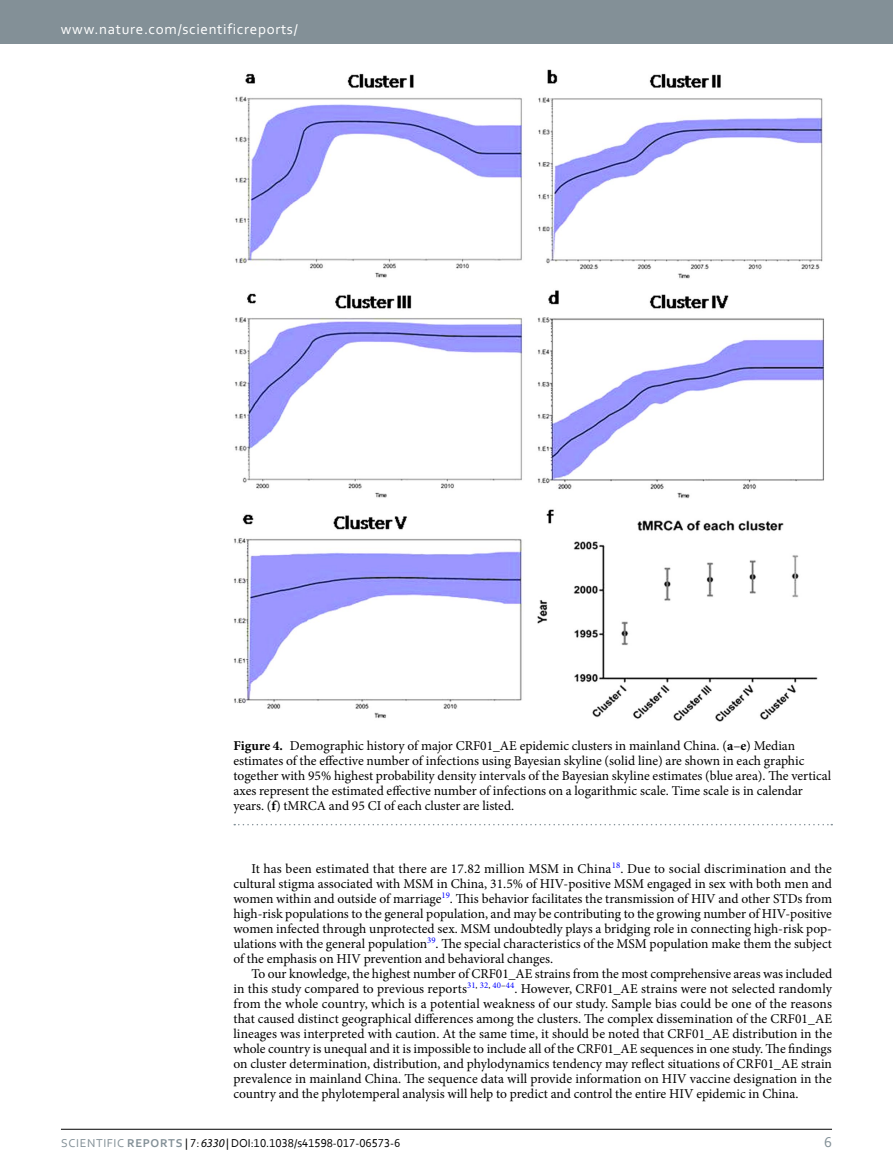
<style>
.page{position:relative;width:893px;height:1174px;background:#fff}
.page>*{position:absolute;margin:0;border:0;box-sizing:border-box;transform-origin:0 0}
.t1{font:15px "Corbel 2";letter-spacing:.045em;color:#fff}
.t2{font:15px "Corbel 2";color:#839097}
.t3{font:13.5px/15px "Minion Pro";color:#000;text-align:justify}
.t4{font:12px "Corbel";color:#000}
.s1{font-weight:700}
.s2{font-family:"Corbel 2";color:#839097}
.s3{font-family:"Corbel Bold 2";color:#839097}
.s4{font-family:"Myriad Pro";font-style:italic}
</style>
<div class="page">
<div style="left:0;top:0;width:893px;height:43px;background:#839097"></div>
<hr style="left:61px;top:1129px;width:771px;height:1px;background:#000">
<img style="left:234px;top:70px;width:590px;height:652px">
<svg style="left:234px;top:824px;width:598px;height:1px"></svg>
<p class="t1" style="left:61px;top:19px;width:238px">www.nature.com/scientificreports/</p>
<p class="t3" style="left:233px;top:738px;width:599px;text-align:left"><span class="s1">Figure 4.</span> Demographic history of major CRF01_AE epidemic clusters in mainland China. (<span class="s1">a</span>–<span class="s1">e</span>) Median estimates of the effective number of infections using Bayesian skyline (solid line) are shown in each graphic together with 95% highest probability density intervals of the Bayesian skyline estimates (blue area). The vertical axes represent the estimated effective number of infections on a logarithmic scale. Time scale is in calendar years. (<span class="s1">f</span>) tMRCA and 95 CI of each cluster are listed.</p>
<p class="t3" style="left:233px;top:861px;width:600px;text-indent:18px">It has been estimated that there are 17.82 million MSM in China<sup>18</sup>. Due to social discrimination and the cultural stigma associated with MSM in China, 31.5% of HIV-positive MSM engaged in sex with both men and women within and outside of marriage<sup>19</sup>. This behavior facilitates the transmission of HIV and other STDs from high-risk populations to the general population, and may be contributing to the growing number of HIV-positive women infected through unprotected sex. MSM undoubtedly plays a bridging role in connecting high-risk pop&shy;ulations with the general population<sup>39</sup>. The special characteristics of the MSM population make them the subject of the emphasis on HIV prevention and behavioral changes.</p>
<p class="t3" style="left:233px;top:966px;width:600px;text-indent:18px">To our knowledge, the highest number of CRF01_AE strains from the most comprehensive areas was included in this study compared to previous reports<sup>31</sup><sup>,</sup> <sup>32</sup><sup>,</sup> <sup>40</sup><sup>–</sup><sup>44</sup>. However, CRF01_AE strains were not selected randomly from the whole country, which is a potential weakness of our study. Sample bias could be one of the reasons that caused distinct geographical differences among the clusters. The complex dissemination of the CRF01_AE lineages was interpreted with caution. At the same time, it should be noted that CRF01_AE distribution in the whole country is unequal and it is impossible to include all of the CRF01_AE sequences in one study. The findings on cluster determination, distribution, and phylodynamics tendency may reflect situations of CRF01_AE strain prevalence in mainland China. The sequence data will provide information on HIV vaccine designation in the country and the phylotemperal analysis will help to predict and control the entire HIV epidemic in China.</p>
<p class="t4" style="left:61px;top:1135px;width:341px"><span class="s2">ScIentIfIc</span> <span class="s3">REPORTS</span> | 7: <span class="s4">6330</span> | DOI:10.1038/s41598-017-06573-6</p>
<p class="t2" style="left:824px;top:1132px;width:9px">6</p>
</div>
